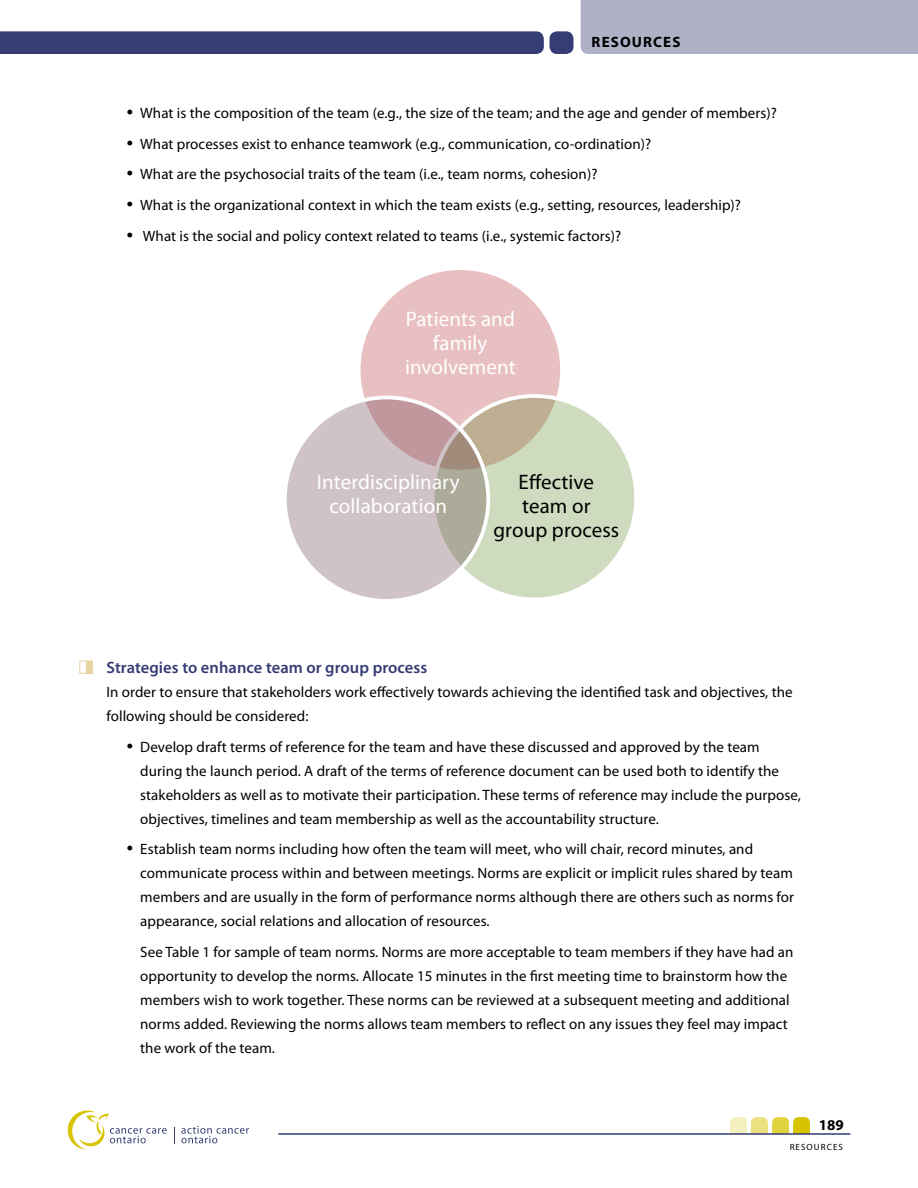
<style>
.page{position:relative;width:918px;height:1188px;background:#fff}
.page>*{position:absolute;margin:0;border:0;box-sizing:border-box;transform-origin:0 0}
.t1{font:21px/24px "Myriad Pro";letter-spacing:.005em;color:#fff;text-align:center}
.t2{font:21px/24px "Myriad Pro";letter-spacing:.005em;color:#000;text-align:center}
.t3{font:600 16.5px "Myriad Pro";letter-spacing:.005em;color:#363c74}
.t4{font:15px/24px "Myriad Pro";letter-spacing:.005em;color:#000}
.t5{font:700 15px "Myriad Pro";letter-spacing:.075em;color:#000}
.t6{font:9px "Myriad Pro";letter-spacing:.12em;color:#000}
.s1{font-family:"Times";font-size:18px}
</style>
<div class="page">
<div style="left:0;top:31px;width:544px;height:23px;background:#363c74"></div>
<svg style="left:181px;top:1126px;width:68px;height:17px"></svg>
<svg style="left:174px;top:1127px;width:1px;height:16px"></svg>
<svg style="left:67px;top:1110px;width:100px;height:40px"></svg>
<div style="left:793px;top:1117px;width:17px;height:17px;background:#d7c300;border-radius:5px"></div>
<div style="left:793px;top:1126px;width:17px;height:8px;background:#d7c300"></div>
<div style="left:772px;top:1117px;width:17px;height:17px;background:#e1d240;border-radius:5px"></div>
<div style="left:772px;top:1126px;width:17px;height:8px;background:#e1d240"></div>
<div style="left:751px;top:1117px;width:17px;height:17px;background:#ebe180;border-radius:5px"></div>
<div style="left:751px;top:1123px;width:17px;height:11px;background:#ebe180"></div>
<div style="left:730px;top:1117px;width:17px;height:17px;background:#f5f0bf;border-radius:5px"></div>
<div style="left:730px;top:1123px;width:17px;height:11px;background:#f5f0bf"></div>
<hr style="left:278px;top:1133px;width:572px;height:2px;background:#363c74">
<div style="left:581px;top:0;width:252px;height:54px;background:#afb1c7"></div>
<div style="left:550px;top:31px;width:24px;height:23px;background:#363c74;border-radius:8px"></div>
<div style="left:833px;top:0;width:85px;height:54px;background:#afb1c7"></div>
<div style="left:361px;top:270px;width:199px;height:200px;background:#e8c0c2;border-radius:50%"></div>
<svg style="left:433px;top:396px;width:203px;height:203px;background:#cdd6ba"></svg>
<svg style="left:285px;top:398px;width:203px;height:203px;background:#c8bbbb"></svg>
<div style="left:283px;top:396px;width:207px;height:207px;border:4px solid #fff;border-radius:50%"></div>
<div style="left:86px;top:661px;width:6px;height:12px;background:#e8d3a2"></div>
<div style="left:79px;top:661px;width:14px;height:13px;border:1px solid #e8d3a2"></div>
<p class="t5" style="left:592px;top:32px;width:90px">RESOURCES</p>
<p class="t4" style="left:127px;top:101px;width:652px"><span class="s1">•</span> What is the composition of the team (e.g., the size of the team; and the age and gender of members)?</p>
<p class="t4" style="left:127px;top:131px;width:526px"><span class="s1">•</span> What processes exist to enhance teamwork (e.g., communication, co-ordination)?</p>
<p class="t4" style="left:127px;top:162px;width:472px"><span class="s1">•</span> What are the psychosocial traits of the team (i.e., team norms, cohesion)?</p>
<p class="t4" style="left:127px;top:193px;width:616px"><span class="s1">•</span> What is the organizational context in which the team exists (e.g., setting, resources, leadership)?</p>
<p class="t4" style="left:127px;top:224px;width:496px"><span class="s1">•</span> What is the social and policy context related to teams (i.e., systemic factors)?</p>
<h1 class="t1" style="left:405px;top:307px;width:112px">Patients and family involvement</h1>
<h1 class="t1" style="left:317px;top:470px;width:144px">Interdisciplinary collaboration</h1>
<h1 class="t2" style="left:494px;top:470px;width:127px">Effective team or group process</h1>
<p class="t3" style="left:106px;top:657px;width:322px">Strategies to enhance team or group process</p>
<p class="t4" style="left:106px;top:680px;width:688px">In order to ensure that stakeholders work effectively towards achieving the identified task and objectives, the following should be considered:</p>
<p class="t4" style="left:140px;top:734px;width:662px;text-indent:-14px"><span class="s1">•</span> Develop draft terms of reference for the team and have these discussed and approved by the team during the launch period. A draft of the terms of reference document can be used both to identify the stakeholders as well as to motivate their participation. These terms of reference may include the purpose, objectives, timelines and team membership as well as the accountability structure.</p>
<p class="t4" style="left:140px;top:837px;width:655px;text-indent:-14px"><span class="s1">•</span> Establish team norms including how often the team will meet, who will chair, record minutes, and communicate process within and between meetings. Norms are explicit or implicit rules shared by team members and are usually in the form of performance norms although there are others such as norms for appearance, social relations and allocation of resources.</p>
<p class="t4" style="left:140px;top:940px;width:655px">See Table 1 for sample of team norms. Norms are more acceptable to team members if they have had an opportunity to develop the norms. Allocate 15 minutes in the first meeting time to brainstorm how the members wish to work together. These norms can be reviewed at a subsequent meeting and additional norms added. Reviewing the norms allows team members to reflect on any issues they feel may impact the work of the team.</p>
<p class="t5" style="left:819px;top:1115px;width:26px">189</p>
<p class="t6" style="left:790px;top:1141px;width:55px">RESOURCES</p>
</div>
